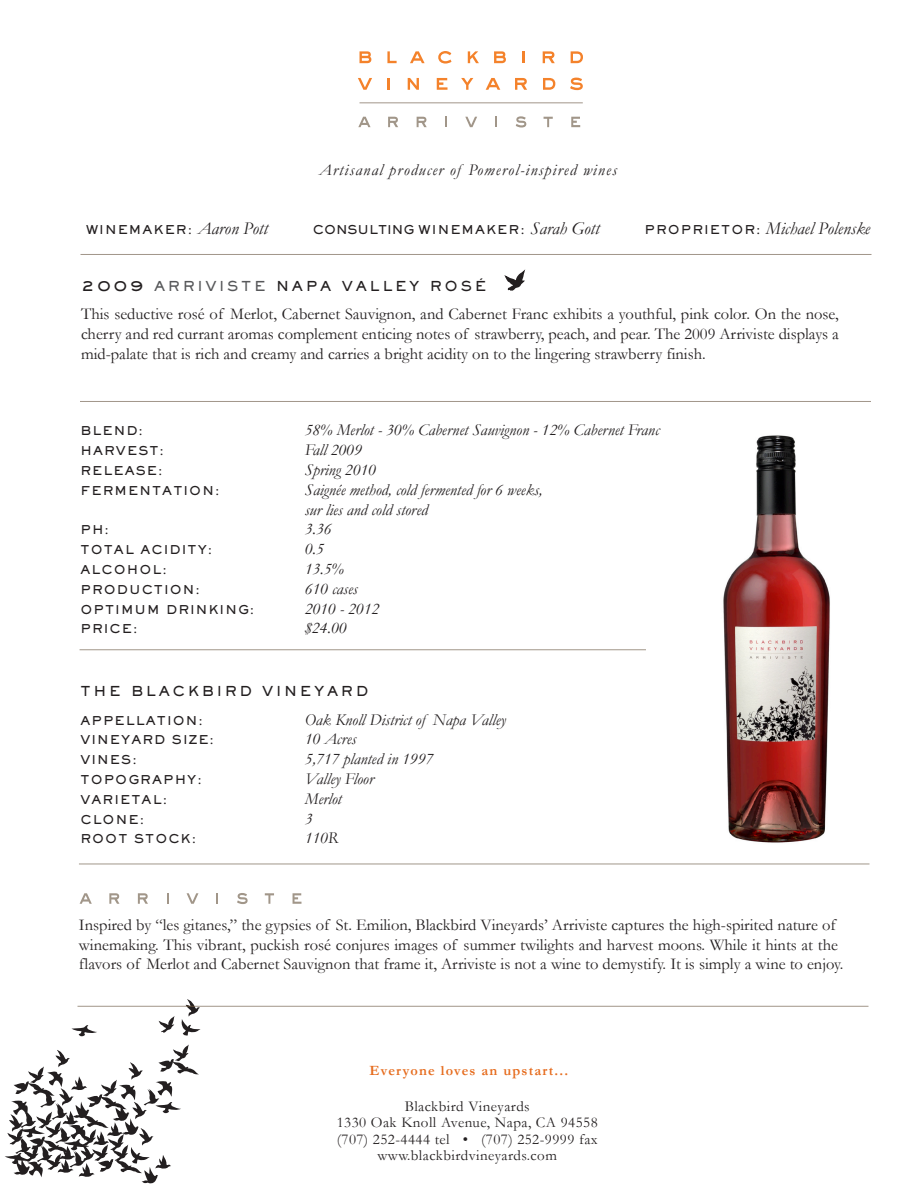
<style>
.page{position:relative;width:918px;height:1188px;background:#fff}
.page>*{position:absolute;margin:0;border:0;box-sizing:border-box;transform-origin:0 0}
.t1{font:italic 18px "Garamond";color:#231f20}
.t2{font:16.5px/19.8px "Garamond";color:#231f20;text-align:justify}
.t3{font:italic 16.5px/19.8px "Garamond";color:#231f20}
.t4{font:italic 16.5px "Garamond";letter-spacing:.07em;color:#231f20}
.t5{font:15px/16.5px "Garamond";letter-spacing:.03em;color:#231f20;text-align:center}
.t6{font:700 14.25px "Garamond";letter-spacing:.085em;color:#e66c1e}
.t7{font:800 13.5px "Sackers Gothic Std";letter-spacing:.2em;color:#231f20}
.t8{font:800 12px "Sackers Gothic Std";letter-spacing:.09em;color:#231f20}
.t9{font:800 12px "Sackers Gothic Std";color:#231f20}
.s1{font-family:"Garamond";font-weight:400;font-style:italic;font-size:18px}
.s2{font-family:"Sackers Gothic Std";font-weight:800;font-style:normal;font-size:12px}
.s3{font-size:15px}
.s4{color:#57585a}
</style>
<div class="page">
<hr style="left:79px;top:864px;width:790px;height:1px;background:#a19689">
<svg style="left:360px;top:51px;width:11px;height:12px"></svg>
<svg style="left:387px;top:51px;width:10px;height:12px"></svg>
<svg style="left:410px;top:51px;width:15px;height:12px"></svg>
<svg style="left:438px;top:51px;width:14px;height:13px"></svg>
<svg style="left:468px;top:51px;width:11px;height:12px"></svg>
<svg style="left:494px;top:51px;width:12px;height:12px"></svg>
<svg style="left:523px;top:51px;width:2px;height:12px"></svg>
<svg style="left:543px;top:51px;width:12px;height:12px"></svg>
<svg style="left:571px;top:51px;width:12px;height:12px"></svg>
<svg style="left:358px;top:78px;width:14px;height:12px"></svg>
<svg style="left:387px;top:78px;width:3px;height:12px"></svg>
<svg style="left:408px;top:78px;width:11px;height:12px"></svg>
<svg style="left:437px;top:78px;width:11px;height:12px"></svg>
<svg style="left:461px;top:78px;width:12px;height:12px"></svg>
<svg style="left:486px;top:78px;width:14px;height:12px"></svg>
<svg style="left:515px;top:78px;width:12px;height:12px"></svg>
<svg style="left:543px;top:78px;width:12px;height:12px"></svg>
<svg style="left:570px;top:78px;width:13px;height:12px"></svg>
<hr style="left:360px;top:103px;width:223px;height:1px;background:#a19689">
<hr style="left:81px;top:254px;width:791px;height:1px;background:#a19689">
<hr style="left:80px;top:650px;width:566px;height:1px;background:#a19689">
<hr style="left:80px;top:401px;width:791px;height:1px;background:#a19689">
<hr style="left:78px;top:1006px;width:791px;height:1px;background:#a19689">
<svg style="left:159px;top:1016px;width:16px;height:17px"></svg>
<svg style="left:71px;top:1025px;width:26px;height:11px"></svg>
<svg style="left:5px;top:1044px;width:194px;height:139px"></svg>
<svg style="left:181px;top:999px;width:20px;height:37px"></svg>
<svg style="left:358px;top:117px;width:13px;height:10px"></svg>
<svg style="left:388px;top:117px;width:10px;height:10px"></svg>
<svg style="left:417px;top:117px;width:10px;height:10px"></svg>
<svg style="left:445px;top:117px;width:2px;height:10px"></svg>
<svg style="left:465px;top:117px;width:12px;height:10px"></svg>
<svg style="left:495px;top:117px;width:2px;height:10px"></svg>
<svg style="left:516px;top:116px;width:10px;height:12px"></svg>
<svg style="left:544px;top:117px;width:9px;height:10px"></svg>
<svg style="left:571px;top:117px;width:9px;height:10px"></svg>
<svg style="left:80px;top:893px;width:12px;height:11px"></svg>
<svg style="left:109px;top:893px;width:10px;height:11px"></svg>
<svg style="left:138px;top:893px;width:10px;height:11px"></svg>
<svg style="left:167px;top:893px;width:2px;height:11px"></svg>
<svg style="left:187px;top:893px;width:11px;height:11px"></svg>
<svg style="left:216px;top:893px;width:2px;height:11px"></svg>
<svg style="left:237px;top:893px;width:11px;height:11px"></svg>
<svg style="left:265px;top:893px;width:9px;height:11px"></svg>
<svg style="left:293px;top:893px;width:8px;height:11px"></svg>
<img style="left:723px;top:435px;width:107px;height:408px">
<svg style="left:504px;top:272px;width:21px;height:19px"></svg>
<p class="t4" style="left:319px;top:158px;width:299px">Artisanal producer of Pomerol-inspired wines</p>
<p class="t8" style="left:86px;top:221px;width:183px">WINEMAKER: <span class="s1">Aaron Pott</span></p>
<p class="t9" style="left:313px;top:221px;width:288px">CONSULTING WINEMAKER: <span class="s1">Sarah Gott</span></p>
<p class="t1" style="left:645px;top:216px;width:227px"><span class="s2">PROPRIETOR:</span> Michael Polenske</p>
<p class="t7" style="left:81px;top:277px;width:407px"><span class="s3">2009</span> <span class="s4">ARRIVISTE</span> NAPA VALLEY ROSÉ</p>
<p class="t2" style="left:81px;top:304px;width:759px">This seductive rosé of Merlot, Cabernet Sauvignon, and Cabernet Franc exhibits a youthful, pink color. On the nose, cherry and red currant aromas complement enticing notes of strawberry, peach, and pear. The 2009 Arriviste displays a mid-palate that is rich and creamy and carries a bright acidity on to the lingering strawberry finish.</p>
<p class="t8" style="left:81px;top:423px;width:64px">BLEND:</p>
<p class="t3" style="left:305px;top:420px;width:356px">58% Merlot - 30% Cabernet Sauvignon - 12% Cabernet Franc</p>
<p class="t8" style="left:81px;top:443px;width:85px">HARVEST:</p>
<p class="t3" style="left:305px;top:440px;width:59px">Fall 2009</p>
<p class="t8" style="left:81px;top:463px;width:84px">RELEASE:</p>
<p class="t3" style="left:305px;top:460px;width:73px">Spring 2010</p>
<p class="t8" style="left:81px;top:482px;width:140px">FERMENTATION:</p>
<p class="t3" style="left:305px;top:479px;width:239px">Saignée method, cold fermented for 6 weeks, sur lies and cold stored</p>
<p class="t8" style="left:81px;top:522px;width:30px">PH:</p>
<p class="t3" style="left:305px;top:519px;width:28px">3.36</p>
<p class="t8" style="left:81px;top:542px;width:133px">TOTAL ACIDITY:</p>
<p class="t3" style="left:305px;top:539px;width:21px">0.5</p>
<p class="t8" style="left:81px;top:562px;width:88px">ALCOHOL:</p>
<p class="t3" style="left:305px;top:559px;width:41px">13.5%</p>
<p class="t8" style="left:81px;top:581px;width:121px">PRODUCTION:</p>
<p class="t3" style="left:305px;top:578px;width:54px">610 cases</p>
<p class="t8" style="left:81px;top:601px;width:175px">OPTIMUM DRINKING:</p>
<p class="t3" style="left:305px;top:598px;width:76px">2010 - 2012</p>
<p class="t8" style="left:81px;top:621px;width:58px">PRICE:</p>
<p class="t3" style="left:305px;top:618px;width:43px">$24.00</p>
<p class="t7" style="left:81px;top:682px;width:289px">THE BLACKBIRD VINEYARD</p>
<p class="t8" style="left:81px;top:712px;width:124px">APPELLATION:</p>
<p class="t3" style="left:305px;top:709px;width:203px">Oak Knoll District of Napa Valley</p>
<p class="t8" style="left:81px;top:732px;width:135px">VINEYARD SIZE:</p>
<p class="t3" style="left:305px;top:729px;width:53px">10 Acres</p>
<p class="t8" style="left:81px;top:752px;width:58px">VINES:</p>
<p class="t3" style="left:305px;top:749px;width:130px">5,717 planted in 1997</p>
<p class="t8" style="left:81px;top:772px;width:123px">TOPOGRAPHY:</p>
<p class="t3" style="left:305px;top:769px;width:71px">Valley Floor</p>
<p class="t8" style="left:81px;top:791px;width:88px">VARIETAL:</p>
<p class="t3" style="left:305px;top:788px;width:38px">Merlot</p>
<p class="t8" style="left:81px;top:811px;width:65px">CLONE:</p>
<p class="t3" style="left:305px;top:808px;width:9px">3</p>
<p class="t8" style="left:81px;top:831px;width:117px">ROOT STOCK:</p>
<p class="t3" style="left:305px;top:828px;width:35px">110R</p>
<p class="t2" style="left:79px;top:914px;width:766px;text-align:left">Inspired by “les gitanes,” the gypsies of St. Emilion, Blackbird Vineyards’ Arriviste captures the high-spirited nature of winemaking. This vibrant, puckish rosé conjures images of summer twilights and harvest moons. While it hints at the flavors of Merlot and Cabernet Sauvignon that frame it, Arriviste is not a wine to demystify. It is simply a wine to enjoy.</p>
<p class="t6" style="left:370px;top:1060px;width:200px">Everyone loves an upstart...</p>
<p class="t5" style="left:337px;top:1098px;width:263px">Blackbird Vineyards<br>1330 Oak Knoll Avenue, Napa, CA 94558 (707) 252-4444 tel • (707) 252-9999 fax www.blackbirdvineyards.com</p>
</div>
